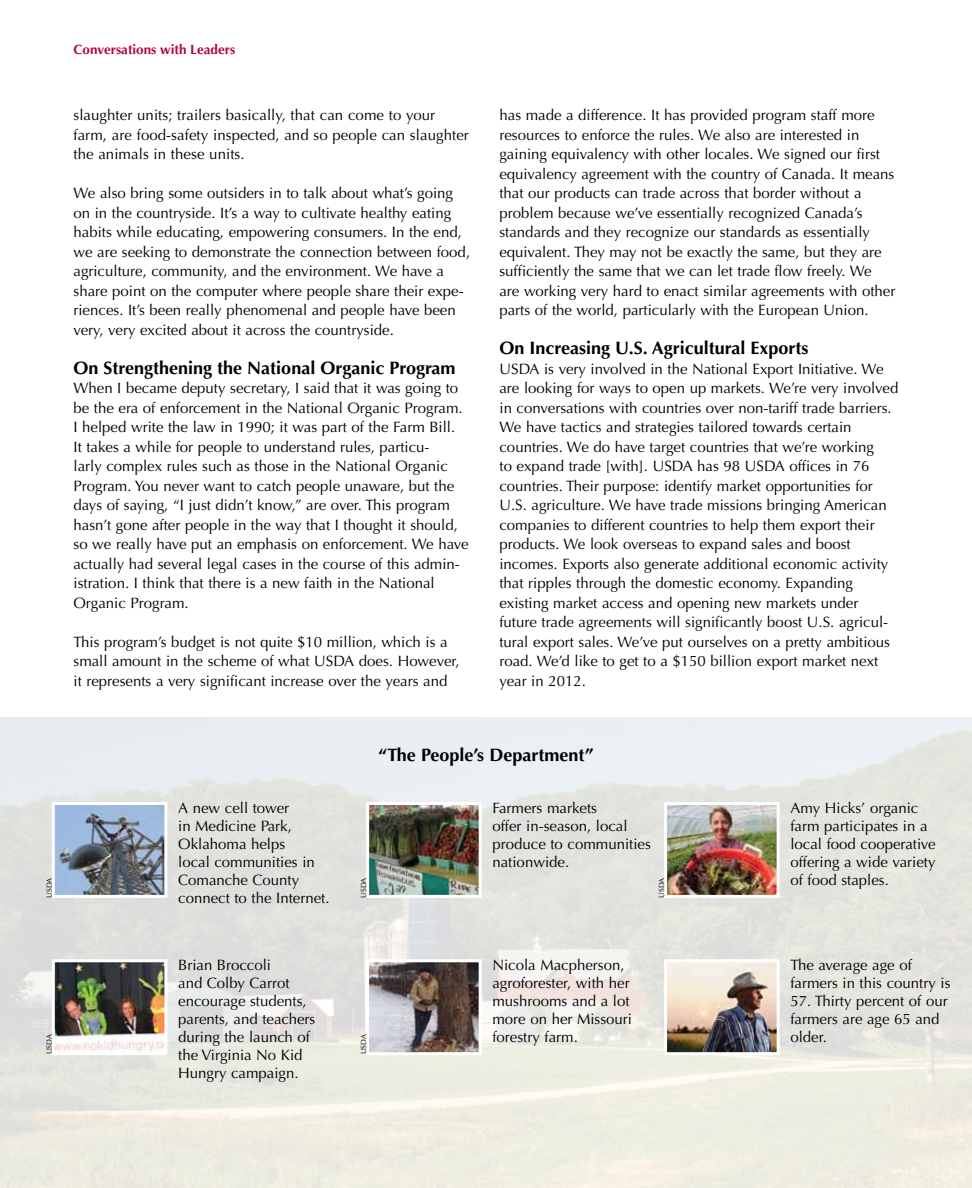
<style>
.page{position:relative;width:972px;height:1188px;background:#fff}
.page>*{position:absolute;margin:0;border:0;box-sizing:border-box;transform-origin:0 0}
.t1{font:700 18px "Optima";color:#000}
.t2{font:15px/19.5px "Optima";color:#000}
.t3{font:700 13.5px "Optima";color:#b30838}
.t4{font:7.5px "Optima";color:#000}
</style>
<div class="page">
<img style="left:56px;top:806px;width:107px;height:88px">
<div style="left:52px;top:802px;width:115px;height:96px;border:3px solid #fff"></div>
<img style="left:56px;top:963px;width:107px;height:88px">
<div style="left:52px;top:959px;width:115px;height:96px;border:3px solid #fff"></div>
<img style="left:370px;top:806px;width:108px;height:88px">
<div style="left:366px;top:802px;width:116px;height:96px;border:3px solid #fff"></div>
<img style="left:370px;top:963px;width:108px;height:88px">
<div style="left:366px;top:959px;width:116px;height:96px;border:3px solid #fff"></div>
<img style="left:668px;top:806px;width:108px;height:88px">
<div style="left:664px;top:802px;width:116px;height:96px;border:3px solid #fff"></div>
<img style="left:668px;top:963px;width:108px;height:88px">
<div style="left:664px;top:959px;width:116px;height:96px;border:3px solid #fff"></div>
<p class="t3" style="left:74px;top:41px;width:163px">Conversations with Leaders</p>
<p class="t2" style="left:74px;top:106px;width:397px">slaughter units; trailers basically, that can come to your farm, are food-safety inspected, and so people can slaughter the animals in these units.</p>
<p class="t2" style="left:73px;top:184px;width:398px">We also bring some outsiders in to talk about what’s going on in the countryside. It’s a way to cultivate healthy eating habits while educating, empowering consumers. I n the end, we are seeking to demonstrate the connection between food, agriculture, community, and the environment. We have a share point on the computer where people share their expe&shy;riences. It’s been really phenomenal and people have been very, very excited about it across the countryside.</p>
<p class="t1" style="left:74px;top:357px;width:384px">On Strengthening the National Organic Program</p>
<p class="t2" style="left:73px;top:379px;width:397px">When I became deputy secretary, I said that it was going to be the era of enforcement in the N ational Organic Program.<br>I helped write the law in 1990; it was part of the Farm Bill.<br>It takes a while for people to understand rules, particu-<br>larly complex rules such as those in the National Organic Program. You never want to catch people unaware, but the days of saying, “I just didn’t know,” are over. This program hasn’t gone after people in the way that I thought it should, so we really have put an emphasis on enforcement. We have actually had several legal cases in the course of this admin&shy;istration. I think that there is a new faith in the National Organic Program.</p>
<p class="t2" style="left:73px;top:632px;width:388px">This program’s budget is not quite $10 million, which is a small amount in the scheme of what USDA does. However, it represents a very significant increase over the years and</p>
<p class="t2" style="left:499px;top:106px;width:398px">has made a difference. It has provided program staff more resources to enforce the rules. We also are interested in gaining equivalency with other locales. We signed our first equivalency agreement with the country of Canada. It means that our products can trade across that border without a problem because we’ve essentially recognized Canada’s standards and they recognize our standards as essentially equivalent. They may not be exactly the same, but they are sufficiently the same that we can let trade flow freely. We are working very hard to enact similar agreements with other parts of the world, particularly with the European Union.</p>
<p class="t1" style="left:500px;top:338px;width:310px">On Increasing U.S. Agricultural Exports</p>
<p class="t2" style="left:499px;top:359px;width:400px">USDA is very involved in the N ational Export I nitiative. We are looking for ways to open up markets. We’re very involved in conversations with countries over non‑tariff trade barriers.<br>We have tactics and strategies tailored towards certain countries. We do have target countries that we’re working<br>to expand trade [with]. USDA has 98 USDA offices in 76 countries. Their purpose: identify market opportunities for U.S. agriculture. We have trade missions bringing American companies to different countries to help them export their products. We look overseas to expand sales and boost incomes. Exports also generate additional economic activity that ripples through the domestic economy. Expanding existing market access and opening new markets under future trade agreements will significantly boost U.S. agricul&shy;tural export sales. We’ve put ourselves on a pretty ambitious road. We’d like to get to a $150 billion export market next year in 2012.</p>
<p class="t4" style="left:45px;top:898px;width:21px;rotate:-90deg">USDA</p>
<p class="t4" style="left:45px;top:1054px;width:21px;rotate:-90deg">USDA</p>
<p class="t2" style="left:178px;top:799px;width:153px;line-height:18px">A new cell tower<br>in Medicine Park,<br>Oklahoma helps<br>local communities in<br>Comanche County connect to the I nternet.</p>
<p class="t2" style="left:178px;top:956px;width:139px;line-height:18px">Brian Broccoli<br>and Colby Carrot encourage students, parents, and teachers during the launch of the Virginia No Kid<br>Hungry campaign.</p>
<p class="t1" style="left:378px;top:744px;width:217px">“The People’s Department”</p>
<p class="t4" style="left:359px;top:898px;width:21px;rotate:-90deg">USDA</p>
<p class="t2" style="left:492px;top:799px;width:160px;line-height:18px">Farmers markets<br>offer in-season, local produce to communities nationwide.</p>
<p class="t4" style="left:657px;top:898px;width:21px;rotate:-90deg">USDA</p>
<p class="t4" style="left:359px;top:1054px;width:21px;rotate:-90deg">USDA</p>
<p class="t2" style="left:492px;top:956px;width:141px;line-height:18px">N icola Macpherson, agroforester, with her mushrooms and a lot more on her Missouri forestry farm.</p>
<p class="t2" style="left:790px;top:799px;width:147px;line-height:18px">Amy Hicks’ organic farm participates in a local food cooperative offering a wide variety of food staples.</p>
<p class="t2" style="left:790px;top:956px;width:162px;line-height:18px">The average age of farmers in this country is</p>
<p class="t2" style="left:790px;top:992px;width:159px;line-height:18px">57. Thirty percent of our farmers are age 65 and older.</p>
</div>
